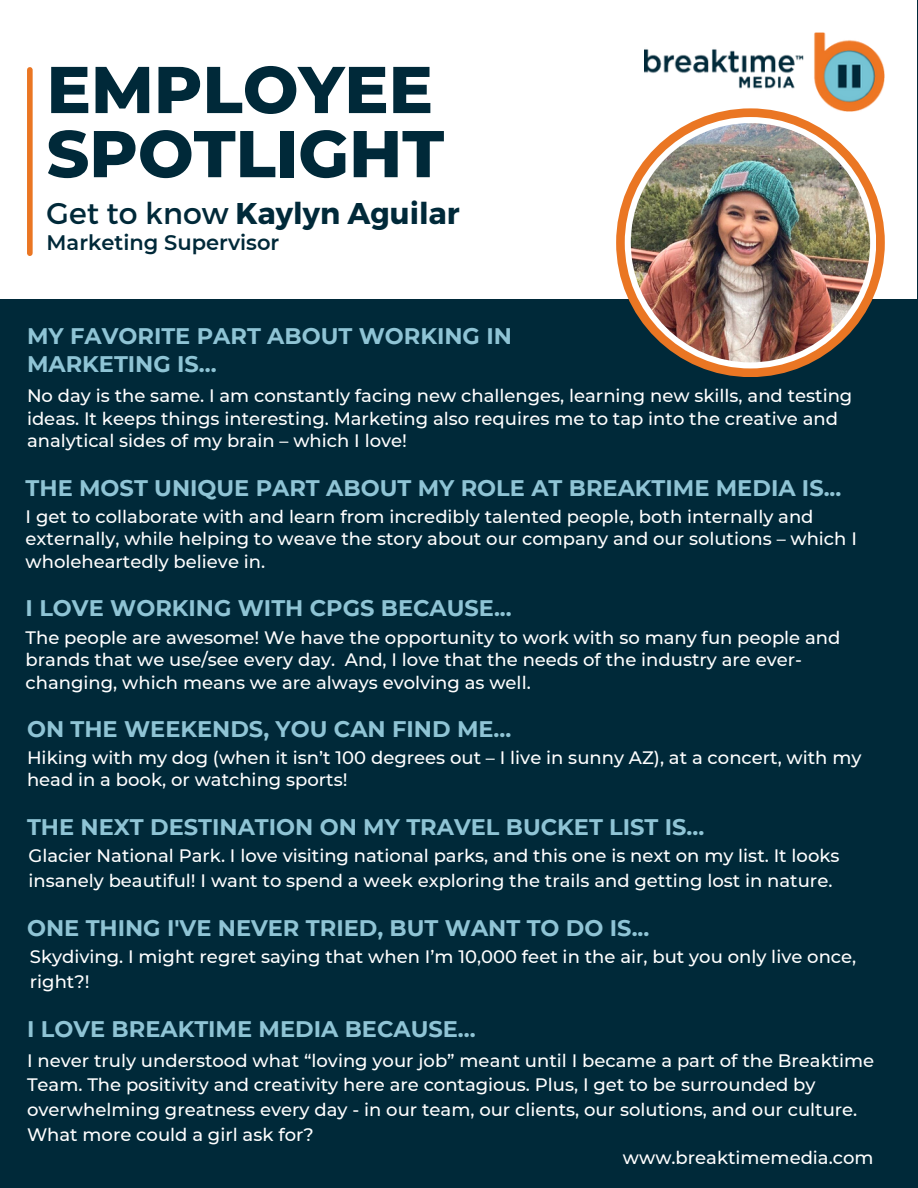
<style>
.page{position:relative;width:918px;height:1188px;background:#002939}
.page>*{position:absolute;margin:0;border:0;box-sizing:border-box;transform-origin:0 0}
.t1{font:800 66px/64.2px "Montserrat";color:#002939}
.t2{font:700 30px "Montserrat";color:#002939}
.t3{font:700 22.5px/28.2px "Montserrat";color:#8fc4d5}
.t4{font:600 21px "Montserrat";color:#002939}
.t5{font:500 18px/22.5px "Montserrat";color:#fff}
.s1{font-weight:400}
</style>
<div class="page">
<div style="left:0;top:0;width:916px;height:298px;background:#fff"></div>
<div style="left:616px;top:108px;width:269px;height:269px;background:#ea7623;border-radius:50%"></div>
<div style="left:625px;top:117px;width:251px;height:251px;background:#fff;border-radius:50%"></div>
<img style="left:631px;top:123px;width:239px;height:239px;border-radius:50%">
<div style="left:27px;top:70px;width:6px;height:183px;background:#ea7623"></div>
<img style="left:644px;top:33px;width:241px;height:79px">
<h1 class="t1" style="left:47px;top:57px;width:399px">EMPLOYEE<br>SPOTLIGHT</h1>
<h2 class="t2" style="left:47px;top:193px;width:414px"><span class="s1">Get to know</span> Kaylyn Aguilar</h2>
<p class="t4" style="left:47px;top:230px;width:234px">Marketing Supervisor</p>
<p class="t3" style="left:27px;top:322px;width:486px">MY FAVORITE PART ABOUT WORKING IN<br>MARKETING IS...</p>
<p class="t5" style="left:27px;top:384px;width:827px">No day is the same. I am constantly facing new challenges, learning new skills, and testing ideas. It keeps things interesting. Marketing also requires me to tap into the creative and analytical sides of my brain – which I love!</p>
<p class="t3" style="left:26px;top:474px;width:817px">THE MOST UNIQUE PART ABOUT MY ROLE AT BREAKTIME MEDIA IS...</p>
<p class="t5" style="left:26px;top:505px;width:833px">I get to collaborate with and learn from incredibly talented people, both internally and externally, while helping to weave the story about our company and our solutions – which I wholeheartedly believe in.</p>
<p class="t3" style="left:26px;top:594px;width:488px">I LOVE WORKING WITH CPGS BECAUSE...</p>
<p class="t5" style="left:26px;top:626px;width:816px">The people are awesome! We have the opportunity to work with so many fun people and brands that we use/see every day. And, I love that the needs of the industry are ever&shy;changing, which means we are always evolving as well.</p>
<p class="t3" style="left:27px;top:714px;width:486px">ON THE WEEKENDS, YOU CAN FIND ME...</p>
<p class="t5" style="left:27px;top:746px;width:836px">Hiking with my dog (when it isn’t 100 degrees out – I live in sunny AZ), at a concert, with my head in a book, or watching sports!</p>
<p class="t3" style="left:27px;top:813px;width:679px">THE NEXT DESTINATION ON MY TRAVEL BUCKET LIST IS...</p>
<p class="t5" style="left:28px;top:843px;width:813px;line-height:24.8px">Glacier National Park. I love visiting national parks, and this one is next on my list. It looks insanely beautiful! I want to spend a week exploring the trails and getting lost in nature.</p>
<p class="t3" style="left:27px;top:914px;width:624px">ONE THING I'VE NEVER TRIED, BUT WANT TO DO IS...</p>
<p class="t5" style="left:30px;top:944px;width:828px;line-height:24.8px">Skydiving. I might regret saying that when I’m 10,000 feet in the air, but you only live once, right?!</p>
<p class="t3" style="left:27px;top:1015px;width:450px">I LOVE BREAKTIME MEDIA BECAUSE...</p>
<p class="t5" style="left:27px;top:1048px;width:849px;line-height:24.8px">I never truly understood what “loving your job” meant until I became a part of the Breaktime Team. The positivity and creativity here are contagious. Plus, I get to be surrounded by overwhelming greatness every day - in our team, our clients, our solutions, and our culture.<br>What more could a girl ask for?</p>
<p class="t5" style="left:623px;top:1146px;width:252px">www.breaktimemedia.com</p>
</div>
